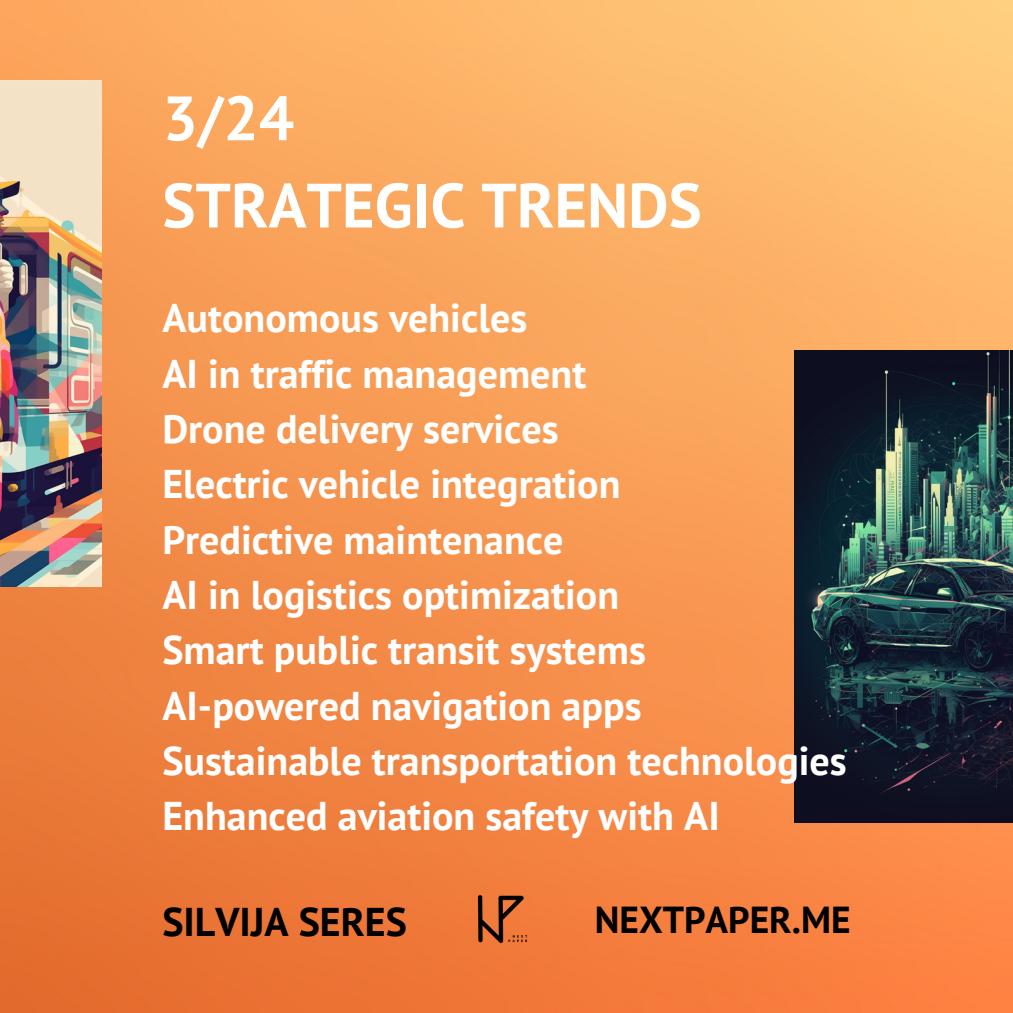
<style>
.page{position:relative;width:1013px;height:1013px;background:#fff}
.page>*{position:absolute;margin:0;border:0;box-sizing:border-box;transform-origin:0 0}
.t1{font:700 62.5px/87.2px "PT Sans";color:#fff}
.t2{font:700 40px "PT Sans";color:#fff}
.t3{font:700 40px "PT Sans";color:#000}
.t4{font:700 37.5px "PT Sans";color:#000}
</style>
<div class="page">
<img style="left:0;top:0;width:1012px;height:1012px">
<img style="left:0;top:81px;width:101px;height:505px">
<img style="left:794px;top:350px;width:218px;height:472px">
<img style="left:471px;top:890px;width:59px;height:58px">
<p class="t1" style="left:162px;top:73px;width:541px">3/24<br>STRATEGIC TRENDS</p>
<p class="t2" style="left:162px;top:291px;width:366px">Autonomous vehicles</p>
<p class="t2" style="left:162px;top:347px;width:425px">AI in traffic management</p>
<p class="t2" style="left:162px;top:402px;width:398px">Drone delivery services</p>
<p class="t2" style="left:162px;top:457px;width:460px">Electric vehicle integration</p>
<p class="t2" style="left:162px;top:513px;width:402px">Predictive maintenance</p>
<p class="t2" style="left:162px;top:568px;width:458px">AI in logistics optimization</p>
<p class="t2" style="left:162px;top:623px;width:485px">Smart public transit systems</p>
<p class="t2" style="left:162px;top:679px;width:480px">AI-powered navigation apps</p>
<p class="t2" style="left:162px;top:734px;width:686px">Sustainable transportation technologies</p>
<p class="t2" style="left:162px;top:789px;width:559px">Enhanced aviation safety with AI</p>
<p class="t3" style="left:162px;top:894px;width:246px">SILVIJA SERES</p>
<h2 class="t4" style="left:595px;top:894px;width:257px">NEXTPAPER.ME</h2>
</div>
